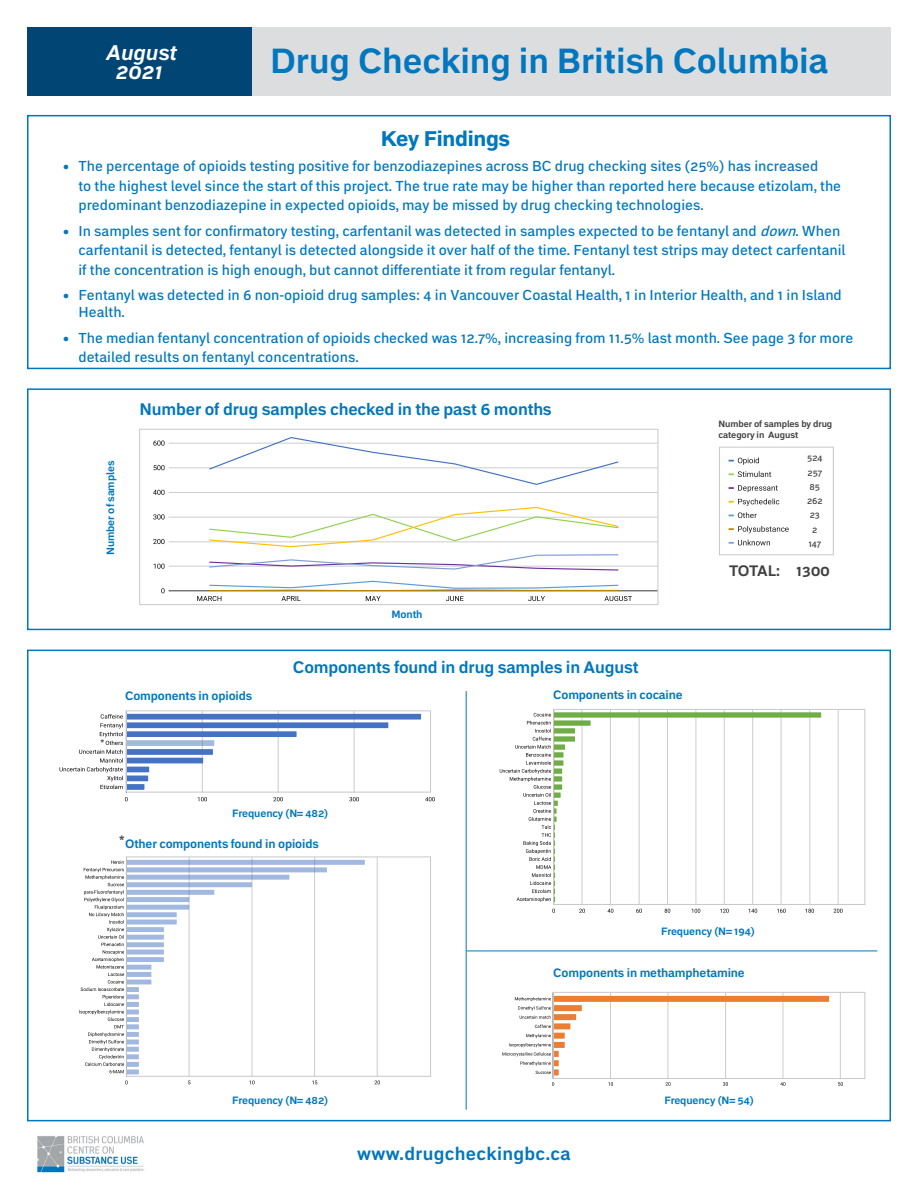
<style>
.page{position:relative;width:918px;height:1188px;background:#fff}
.page>*{position:absolute;margin:0;border:0;box-sizing:border-box;transform-origin:0 0}
.t1{font:700 34.5px "Embarcadero MVB Pro";color:#0077be}
.t2{font:700 expanded 21px "Embarcadero MVB Pro";letter-spacing:-.01em;color:#0077be}
.t3{font:italic 700 21px/19.5px "Embarcadero MVB Pro";color:#fff;text-align:center}
.t4{font:700 18px "Embarcadero MVB Pro";letter-spacing:.02em;color:#0077be}
.t5{font:700 16.5px "Embarcadero MVB Pro";letter-spacing:-.01em;color:#0077be}
.t6{font:700 15px "Embarcadero MVB Pro";letter-spacing:-.035em;color:#414042}
.t7{font:500 14.25px/19.5px "Embarcadero MVB Pro";color:#0077be}
.t8{font:500 13.5px "Embarcadero MVB Pro";color:#414042}
.t9{font:700 12px "Embarcadero MVB Pro";letter-spacing:-.01em;color:#0077be}
.t10{font:700 10.5px "Embarcadero MVB Pro";letter-spacing:-.01em;color:#0077be}
.t11{font:500 9.45px "Embarcadero MVB Pro";color:#414042}
.t12{font:700 9px/10.5px "Embarcadero MVB Pro";letter-spacing:-.01em;color:#414042}
.t13{font:500 9px/14.2px "Embarcadero MVB Pro";letter-spacing:-.01em;color:#414042;text-align:center}
.s1{font-style:italic}
</style>
<div class="page">
<hr style="left:189px;top:857px;width:1px;height:220px;background:#ccc">
<hr style="left:252px;top:857px;width:1px;height:220px;background:#ccc">
<hr style="left:314px;top:857px;width:1px;height:220px;background:#ccc">
<hr style="left:377px;top:857px;width:1px;height:220px;background:#ccc">
<svg style="left:79px;top:860px;width:286px;height:214px"></svg>
<svg style="left:249px;top:1081px;width:6px;height:3px"></svg>
<svg style="left:375px;top:1081px;width:5px;height:3px"></svg>
<div style="left:126px;top:857px;width:305px;height:220px;border:1px solid #c7c8ca"></div>
<svg style="left:59px;top:710px;width:376px;height:92px"></svg>
<hr style="left:610px;top:992px;width:1px;height:87px;background:#ccc">
<hr style="left:668px;top:992px;width:1px;height:87px;background:#ccc">
<hr style="left:725px;top:992px;width:1px;height:87px;background:#ccc">
<hr style="left:783px;top:992px;width:1px;height:87px;background:#ccc">
<hr style="left:840px;top:992px;width:1px;height:87px;background:#ccc">
<svg style="left:502px;top:996px;width:327px;height:79px"></svg>
<svg style="left:608px;top:1082px;width:5px;height:4px"></svg>
<svg style="left:666px;top:1082px;width:5px;height:4px"></svg>
<svg style="left:723px;top:1082px;width:5px;height:4px"></svg>
<svg style="left:780px;top:1082px;width:5px;height:4px"></svg>
<svg style="left:838px;top:1082px;width:5px;height:4px"></svg>
<hr style="left:466px;top:691px;width:1px;height:419px;background:#0077be">
<hr style="left:467px;top:951px;width:410px;height:1px;background:#0077be">
<hr style="left:169px;top:591px;width:489px;height:1px;background:#333">
<hr style="left:169px;top:566px;width:489px;height:1px;background:#ccc">
<hr style="left:169px;top:542px;width:489px;height:1px;background:#ccc">
<hr style="left:169px;top:517px;width:489px;height:1px;background:#ccc">
<hr style="left:169px;top:492px;width:489px;height:1px;background:#ccc">
<hr style="left:169px;top:468px;width:489px;height:1px;background:#ccc">
<hr style="left:169px;top:443px;width:489px;height:1px;background:#ccc">
<svg style="left:208px;top:437px;width:412px;height:48px"></svg>
<svg style="left:208px;top:506px;width:412px;height:42px"></svg>
<svg style="left:208px;top:554px;width:412px;height:17px"></svg>
<svg style="left:161px;top:588px;width:4px;height:5px"></svg>
<svg style="left:154px;top:564px;width:11px;height:5px"></svg>
<svg style="left:153px;top:539px;width:12px;height:5px"></svg>
<svg style="left:153px;top:514px;width:12px;height:5px"></svg>
<svg style="left:153px;top:490px;width:12px;height:5px"></svg>
<svg style="left:153px;top:465px;width:12px;height:5px"></svg>
<svg style="left:153px;top:441px;width:12px;height:5px"></svg>
<svg style="left:197px;top:580px;width:435px;height:21px"></svg>
<div style="left:140px;top:429px;width:518px;height:176px;border:1px solid #c7c8ca"></div>
<svg style="left:729px;top:457px;width:30px;height:8px"></svg>
<svg style="left:729px;top:471px;width:42px;height:6px"></svg>
<svg style="left:729px;top:485px;width:49px;height:7px"></svg>
<svg style="left:729px;top:499px;width:50px;height:7px"></svg>
<svg style="left:729px;top:512px;width:28px;height:6px"></svg>
<svg style="left:729px;top:526px;width:60px;height:7px"></svg>
<svg style="left:729px;top:540px;width:41px;height:5px"></svg>
<div style="left:719px;top:447px;width:115px;height:108px;border:1px solid #c7c8ca"></div>
<hr style="left:582px;top:709px;width:1px;height:196px;background:#ccc">
<hr style="left:610px;top:709px;width:1px;height:196px;background:#ccc">
<hr style="left:639px;top:709px;width:1px;height:196px;background:#ccc">
<hr style="left:667px;top:709px;width:1px;height:196px;background:#ccc">
<hr style="left:696px;top:709px;width:1px;height:196px;background:#ccc">
<hr style="left:724px;top:709px;width:1px;height:196px;background:#ccc">
<hr style="left:752px;top:709px;width:1px;height:196px;background:#ccc">
<hr style="left:781px;top:709px;width:1px;height:196px;background:#ccc">
<hr style="left:810px;top:709px;width:1px;height:196px;background:#ccc">
<hr style="left:838px;top:709px;width:1px;height:196px;background:#ccc">
<svg style="left:500px;top:712px;width:321px;height:190px"></svg>
<svg style="left:579px;top:909px;width:6px;height:4px"></svg>
<svg style="left:608px;top:909px;width:5px;height:4px"></svg>
<svg style="left:636px;top:909px;width:6px;height:4px"></svg>
<svg style="left:665px;top:909px;width:5px;height:4px"></svg>
<svg style="left:692px;top:909px;width:8px;height:4px"></svg>
<svg style="left:720px;top:909px;width:9px;height:4px"></svg>
<svg style="left:749px;top:909px;width:8px;height:4px"></svg>
<svg style="left:777px;top:909px;width:9px;height:4px"></svg>
<svg style="left:805px;top:909px;width:9px;height:4px"></svg>
<svg style="left:834px;top:909px;width:9px;height:4px"></svg>
<div style="left:553px;top:709px;width:312px;height:196px;border:1px solid #c7c8ca"></div>
<div style="left:126px;top:711px;width:305px;height:81px;border:1px solid #c7c8ca"></div>
<div style="left:553px;top:992px;width:312px;height:87px;border:1px solid #c7c8ca"></div>
<div style="left:233px;top:27px;width:658px;height:69px;background:#dcddde"></div>
<div style="left:27px;top:27px;width:225px;height:69px;background:#004574"></div>
<img style="left:37px;top:1136px;width:107px;height:37px">
<div style="left:27px;top:115px;width:864px;height:254px;border:2px solid #0077be"></div>
<div style="left:27px;top:388px;width:864px;height:242px;border:2px solid #0077be"></div>
<h2 class="t3" style="left:106px;top:42px;width:72px">August<br>2021</h2>
<h1 class="t1" style="left:270px;top:36px;width:560px">Drug Checking in British Columbia</h1>
<h2 class="t2" style="left:381px;top:123px;width:131px">Key Findings</h2>
<p class="t7" style="left:78px;top:156px;width:764px;text-indent:-16px">• The percentage of opioids testing positive for benzodiazepines across BC drug checking sites (25%) has increased<br>to the highest level since the start of this project. The true rate may be higher than reported here because etizolam, the predominant benzodiazepine in expected opioids, may be missed by drug checking technologies.</p>
<p class="t7" style="left:78px;top:220px;width:769px;text-indent:-16px">• In samples sent for confirmatory testing, carfentanil was detected in samples expected to be fentanyl and <span class="s1">down</span>. When carfentanil is detected, fentanyl is detected alongside it over half of the time. Fentanyl test strips may detect carfentanil if the concentration is high enough, but cannot differentiate it from regular fentanyl.</p>
<p class="t7" style="left:78px;top:286px;width:765px;line-height:17.1px;text-indent:-16px">• Fentanyl was detected in 6 non-opioid drug samples: 4 in Vancouver Coastal Health, 1 in Interior Health, and 1 in Island<br>Health.</p>
<p class="t7" style="left:78px;top:327px;width:776px;text-indent:-16px">• The median fentanyl concentration of opioids checked was 12.7%, increasing from 11.5% last month. See page 3 for more detailed results on fentanyl concentrations.</p>
<p class="t10" style="left:103px;top:555px;width:96px;rotate:-90deg">Number of samples</p>
<p class="t5" style="left:140px;top:397px;width:414px">Number of drug samples checked in the past 6 months</p>
<p class="t11" style="left:100px;top:736px;width:5px">*</p>
<p class="t9" style="left:125px;top:688px;width:129px">Components in opioids</p>
<p class="t10" style="left:391px;top:607px;width:33px">Month</p>
<p class="t5" style="left:293px;top:656px;width:347px">Components found in drug samples in August</p>
<p class="t9" style="left:553px;top:686px;width:131px">Components in cocaine</p>
<p class="t10" style="left:232px;top:806px;width:98px">Frequency (N= 482)</p>
<p class="t8" style="left:119px;top:831px;width:7px">*</p>
<p class="t9" style="left:125px;top:835px;width:195px">Other components found in opioids</p>
<p class="t12" style="left:719px;top:418px;width:115px">Number of samples by drug category in August</p>
<p class="t13" style="left:807px;top:451px;width:17px">524<br>257<br>85<br>262<br>23<br>2<br>147</p>
<p class="t6" style="left:729px;top:560px;width:103px">TOTAL: 1300</p>
<p class="t10" style="left:661px;top:924px;width:95px">Frequency (N= 194)</p>
<p class="t9" style="left:553px;top:964px;width:193px">Components in methamphetamine</p>
<p class="t10" style="left:232px;top:1093px;width:98px">Frequency (N= 482)</p>
<p class="t10" style="left:664px;top:1093px;width:91px">Frequency (N= 54)</p>
<p class="t4" style="left:357px;top:1141px;width:215px">www.drugcheckingbc.ca</p>
</div>
